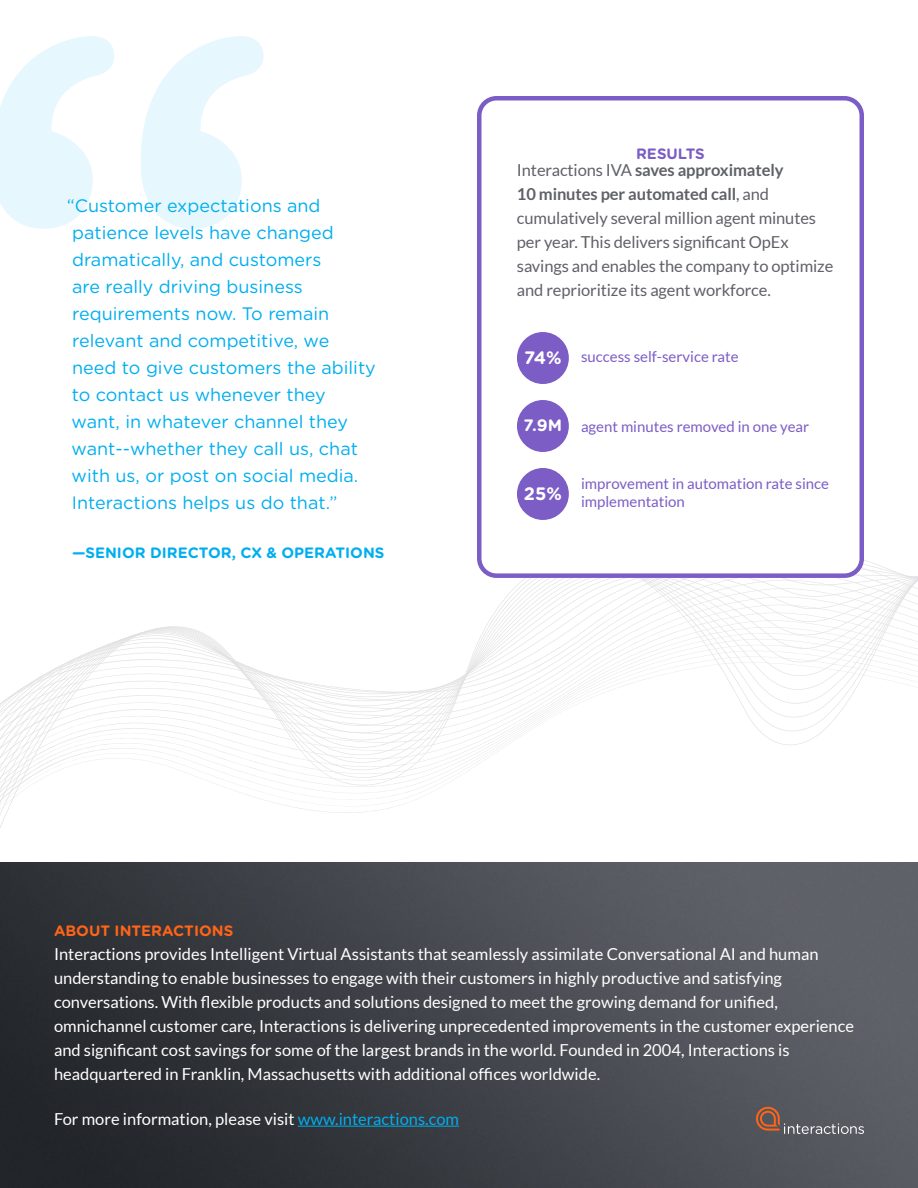
<style>
.page{position:relative;width:918px;height:1188px;background:#fff}
.page>*{position:absolute;margin:0;border:0;box-sizing:border-box;transform-origin:0 0}
.t1{font:700 587.1px "Gotham Rounded";color:#00aeef}
.t2{font:18px/27px "Gotham Rounded";color:#00aeef}
.t3{font:700 18px "Gotham Rounded";color:#fff}
.t4{font:16.5px/24px "Lato";color:#fff}
.t5{font:16.5px/24px "Lato";letter-spacing:-.005em;color:#5f6168}
.t6{font:700 16.5px "Gotham Rounded";color:#fff}
.t7{font:15px "Lato";color:#7c5dc6}
.t8{font:700 15px "Gotham Rounded";color:#00aeef}
.t9{font:700 15px "Gotham Rounded";color:#ff6418}
.t10{font:700 15px "Gotham Rounded";color:#7c5dc6}
.s1{font-weight:700}
.s2{color:#00aeef}
</style>
<div class="page">
<svg style="left:0;top:560px;width:918px;height:268px"></svg>
<img style="left:0;top:863px;width:918px;height:325px">
<hr style="left:298px;top:1126px;width:161px;height:1px;background:#00aeef">
<svg style="left:756px;top:1107px;width:108px;height:27px;background:#6e6464"></svg>
<div style="left:479px;top:98px;width:383px;height:478px;background:#fff;border-radius:17px"></div>
<div style="left:477px;top:96px;width:387px;height:482px;border:4px solid #7c5dc6;border-radius:17px"></div>
<div style="left:517px;top:332px;width:52px;height:52px;background:#7c5dc6;border-radius:50%"></div>
<div style="left:517px;top:400px;width:52px;height:52px;background:#7c5dc6;border-radius:50%"></div>
<div style="left:517px;top:468px;width:52px;height:52px;background:#7c5dc6;border-radius:50%"></div>
<h1 class="t1" style="left:-40px;top:-188px;width:319px">“</h1>
<p class="t2" style="left:67px;top:191px;width:311px">“Customer expectations and patience levels have changed dramatically, and customers<br>are really driving business requirements now. To remain relevant and competitive, we<br>need to give customers the ability to contact us whenever they<br>want, in whatever channel they want--whether they call us, chat with us, or post on social media.<br>Interactions helps us do that.”</p>
<p class="t8" style="left:72px;top:542px;width:314px">—SENIOR DIRECTOR, CX &amp; OPERATIONS</p>
<p class="t10" style="left:636px;top:143px;width:70px">RESULTS</p>
<p class="t5" style="left:517px;top:158px;width:318px">Interactions IVA <span class="s1">saves approximately<br>10 minutes per automated call</span>, and cumulatively several million agent minutes per year. This delivers significant OpEx savings and enables the company to optimize and reprioritize its agent workforce.</p>
<p class="t3" style="left:524px;top:345px;width:39px">74%</p>
<p class="t7" style="left:581px;top:348px;width:159px">success self-service rate</p>
<p class="t6" style="left:524px;top:413px;width:40px">7.9M</p>
<p class="t3" style="left:524px;top:481px;width:40px">25%</p>
<p class="t7" style="left:581px;top:418px;width:230px">agent minutes removed in one year</p>
<p class="t7" style="left:581px;top:475px;width:250px">improvement in automation rate since</p>
<p class="t7" style="left:581px;top:493px;width:105px">implementation</p>
<p class="t9" style="left:54px;top:920px;width:181px">ABOUT INTERACTIONS</p>
<p class="t4" style="left:54px;top:942px;width:802px">Interactions provides Intelligent Virtual Assistants that seamlessly assimilate Conversational AI and human understanding to enable businesses to engage with their customers in highly productive and satisfying conversations. With flexible products and solutions designed to meet the growing demand for unified, omnichannel customer care, Interactions is delivering unprecedented improvements in the customer experience and significant cost savings for some of the largest brands in the world. Founded in 2004, Interactions is headquartered in Franklin, Massachusetts with additional offices worldwide.</p>
<p class="t4" style="left:54px;top:1107px;width:407px">For more information, please visit <span class="s2">www.interactions.com</span></p>
</div>
